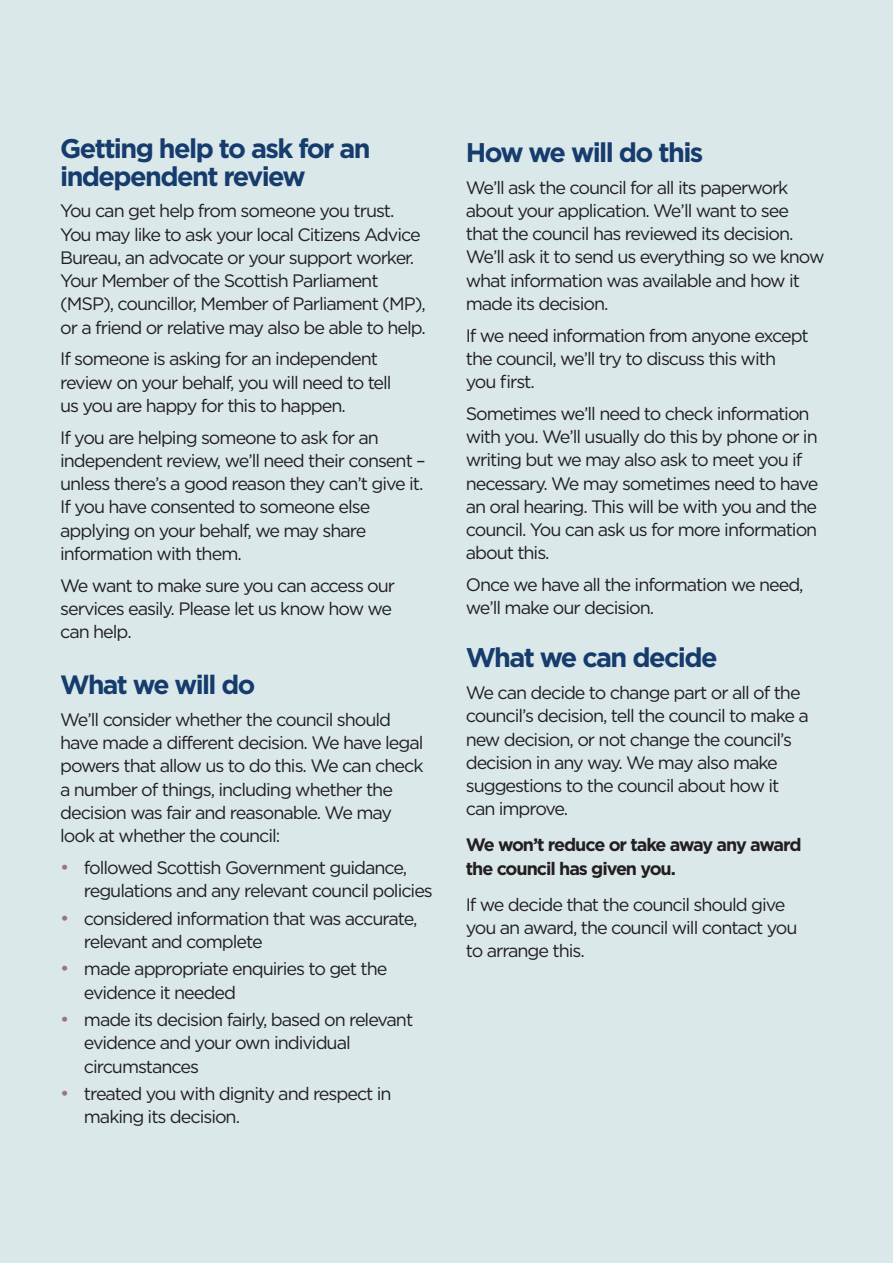
<style>
.page{position:relative;width:893px;height:1263px;background:#dae8ea}
.page>*{position:absolute;margin:0;border:0;box-sizing:border-box;transform-origin:0 0}
.t1{font:700 27px/27.8px "Gotham";letter-spacing:-.06em;color:#163c6d}
.t2{font:700 26.4px "Gotham";letter-spacing:-.06em;color:#163c6d}
.t3{font:18px/23.2px "Gotham";letter-spacing:-.055em;color:#231f20}
.t4{font:700 18px/23.2px "Gotham";letter-spacing:-.06em;color:#231f20}
.s1{font-size:19.35px;color:#9d7090}
</style>
<div class="page">
<h1 class="t1" style="left:60px;top:137px;width:312px">Getting help to ask for an independent review</h1>
<p class="t3" style="left:60px;top:201px;width:367px">You can get help from someone you trust.<br>You may like to ask your local Citizens Advice Bureau, an advocate or your support worker.<br>Your Member of the Scottish Parliament (MSP), councillor, Member of Parliament (MP), or a friend or relative may also be able to help.</p>
<p class="t3" style="left:60px;top:349px;width:333px">If someone is asking for an independent review on your behalf, you will need to tell us you are happy for this to happen.</p>
<p class="t3" style="left:60px;top:427px;width:367px">If you are helping someone to ask for an independent review, we’ll need their consent – unless there’s a good reason they can’t give it.<br>If you have consented to someone else applying on your behalf, we may share information with them.</p>
<p class="t3" style="left:60px;top:575px;width:337px">We want to make sure you can access our services easily. Please let us know how we can help.</p>
<h2 class="t2" style="left:60px;top:675px;width:197px">What we will do</h2>
<p class="t3" style="left:60px;top:709px;width:365px">We’ll consider whether the council should have made a different decision. We have legal powers that allow us to do this. We can check a number of things, including whether the decision was fair and reasonable. We may look at whether the council:</p>
<p class="t3" style="left:84px;top:857px;width:350px;text-indent:-24px"><span class="s1">•</span> followed Scottish Government guidance, regulations and any relevant council policies</p>
<p class="t3" style="left:84px;top:908px;width:335px;text-indent:-24px"><span class="s1">•</span> considered information that was accurate, relevant and complete</p>
<p class="t3" style="left:84px;top:959px;width:305px;text-indent:-24px"><span class="s1">•</span> made appropriate enquiries to get the evidence it needed</p>
<p class="t3" style="left:84px;top:1009px;width:331px;text-indent:-24px"><span class="s1">•</span> made its decision fairly, based on relevant evidence and your own individual circumstances</p>
<p class="t3" style="left:84px;top:1083px;width:309px;text-indent:-24px"><span class="s1">•</span> treated you with dignity and respect in making its decision.</p>
<h1 class="t1" style="left:466px;top:141px;width:239px">How we will do this</h1>
<p class="t3" style="left:466px;top:177px;width:360px">We’ll ask the council for all its paperwork about your application. We’ll want to see that the council has reviewed its decision.<br>We’ll ask it to send us everything so we know what information was available and how it made its decision.</p>
<p class="t3" style="left:466px;top:325px;width:345px">If we need information from anyone except the council, we’ll try to discuss this with you first.</p>
<p class="t3" style="left:466px;top:403px;width:354px">Sometimes we’ll need to check information with you. We’ll usually do this by phone or in writing but we may also ask to meet you if necessary. We may sometimes need to have an oral hearing. This will be with you and the council. You can ask us for more information about this.</p>
<p class="t3" style="left:466px;top:575px;width:339px">Once we have all the information we need, we’ll make our decision.</p>
<h1 class="t1" style="left:466px;top:646px;width:253px">What we can decide</h1>
<p class="t3" style="left:466px;top:683px;width:345px">We can decide to change part or all of the council’s decision, tell the council to make a new decision, or not change the council’s decision in any way. We may also make suggestions to the council about how it can improve.</p>
<p class="t4" style="left:466px;top:835px;width:337px">We won’t reduce or take away any award the council has given you.</p>
<p class="t3" style="left:466px;top:894px;width:333px">If we decide that the council should give you an award, the council will contact you to arrange this.</p>
</div>
